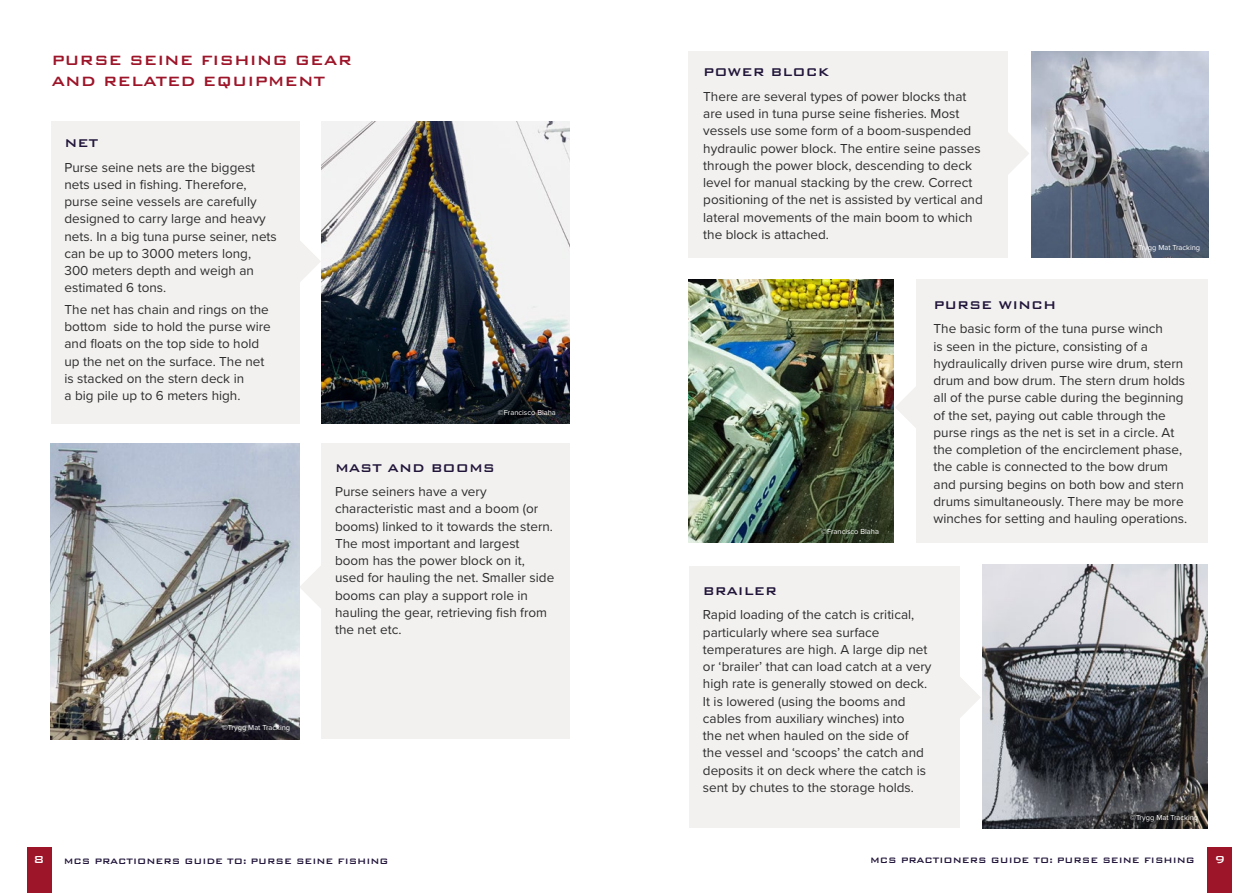
<style>
.page{position:relative;width:1259px;height:893px;background:#fff}
.page>*{position:absolute;margin:0;border:0;box-sizing:border-box;transform-origin:0 0}
.t1{font:500 18px/21px "Bank Gothic BT";color:#9d1529}
.t2{font:500 15px "Bank Gothic BT";color:#21153a}
.t3{font:13.5px/17.2px "Proxima Nova";color:#2e2d2e}
.t4{font:500 13.5px "Bank Gothic BT";color:#fff}
.t5{font:500 10.5px "Bank Gothic BT";color:#21153a}
.t6{font:7.5px "Proxima Nova";color:#fff}
</style>
<div class="page">
<div style="left:1208px;top:847px;width:24px;height:46px;background:#9d1529"></div>
<div style="left:27px;top:847px;width:24px;height:46px;background:#9d1529"></div>
<div style="left:51px;top:122px;width:249px;height:302px;background:#f2f1ef"></div>
<img style="left:321px;top:122px;width:249px;height:302px">
<svg style="left:300px;top:241px;width:21px;height:41px"></svg>
<div style="left:321px;top:444px;width:249px;height:295px;background:#f2f1ef"></div>
<svg style="left:300px;top:566px;width:21px;height:42px"></svg>
<img style="left:51px;top:444px;width:249px;height:295px">
<img style="left:689px;top:279px;width:204px;height:264px">
<img style="left:983px;top:564px;width:225px;height:264px">
<svg style="left:895px;top:387px;width:21px;height:41px"></svg>
<svg style="left:959px;top:676px;width:22px;height:43px"></svg>
<div style="left:689px;top:51px;width:319px;height:207px;background:#f2f1ef"></div>
<div style="left:689px;top:566px;width:270px;height:262px;background:#f2f1ef"></div>
<div style="left:916px;top:279px;width:292px;height:264px;background:#f2f1ef"></div>
<svg style="left:1008px;top:133px;width:21px;height:41px"></svg>
<img style="left:1031px;top:51px;width:177px;height:207px">
<h1 class="t1" style="left:51px;top:49px;width:302px">PURSE SEINE FISHING GEAR<br>AND RELATED EQUIPMENT</h1>
<p class="t2" style="left:65px;top:135px;width:35px">NET</p>
<p class="t3" style="left:65px;top:158px;width:214px">Purse seine nets are the biggest nets used in fishing. Therefore, purse seine vessels are carefully designed to carry large and heavy nets. In a big tuna purse seiner, nets can be up to 3000 meters long,<br>300 meters depth and weigh an estimated 6 tons.</p>
<p class="t3" style="left:65px;top:300px;width:208px">The net has chain and rings on the bottom side to hold the purse wire and floats on the top side to hold up the net on the surface. The net is stacked on the stern deck in<br>a big pile up to 6 meters high.</p>
<p class="t6" style="left:222px;top:722px;width:70px">©Trygg Mat Tracking</p>
<p class="t6" style="left:498px;top:407px;width:59px">©Francisco Blaha</p>
<p class="t2" style="left:335px;top:460px;width:161px">MAST AND BOOMS</p>
<p class="t3" style="left:335px;top:482px;width:221px">Purse seiners have a very characteristic mast and a boom (or booms) linked to it towards the stern.<br>The most important and largest boom has the power block on it, used for hauling the net. Smaller side booms can play a support role in hauling the gear, retrieving fish from the net etc.</p>
<p class="t2" style="left:703px;top:64px;width:128px">POWER BLOCK</p>
<p class="t3" style="left:703px;top:87px;width:281px">There are several types of power blocks that are used in tuna purse seine fisheries. Most vessels use some form of a boom-suspended hydraulic power block. The entire seine passes through the power block, descending to deck level for manual stacking by the crew. Correct positioning of the net is assisted by vertical and lateral movements of the main boom to which the block is attached.</p>
<p class="t6" style="left:1132px;top:242px;width:70px">©Trygg Mat Tracking</p>
<p class="t6" style="left:821px;top:526px;width:59px">©Francisco Blaha</p>
<p class="t2" style="left:933px;top:296px;width:124px">PURSE WINCH</p>
<p class="t3" style="left:933px;top:320px;width:255px">The basic form of the tuna purse winch<br>is seen in the picture, consisting of a hydraulically driven purse wire drum, stern drum and bow drum. The stern drum holds all of the purse cable during the beginning of the set, paying out cable through the purse rings as the net is set in a circle. At the completion of the encirclement phase, the cable is connected to the bow drum and pursing begins on both bow and stern drums simultaneously. There may be more winches for setting and hauling operations.</p>
<p class="t2" style="left:703px;top:583px;width:76px">BRAILER</p>
<p class="t3" style="left:703px;top:606px;width:230px">Rapid loading of the catch is critical, particularly where sea surface temperatures are high. A large dip net or ‘brailer’ that can load catch at a very high rate is generally stowed on deck.<br>It is lowered (using the booms and cables from auxiliary winches) into<br>the net when hauled on the side of<br>the vessel and ‘scoops’ the catch and deposits it on deck where the catch is sent by chutes to the storage holds.</p>
<p class="t6" style="left:1130px;top:812px;width:70px">©Trygg Mat Tracking</p>
<p class="t4" style="left:34px;top:852px;width:12px">8</p>
<p class="t5" style="left:64px;top:856px;width:326px">MCS PRACTIONERS GUIDE TO: PURSE SEINE FISHING</p>
<p class="t5" style="left:870px;top:855px;width:326px">MCS PRACTIONERS GUIDE TO: PURSE SEINE FISHING</p>
<p class="t4" style="left:1214px;top:852px;width:12px">9</p>
</div>
